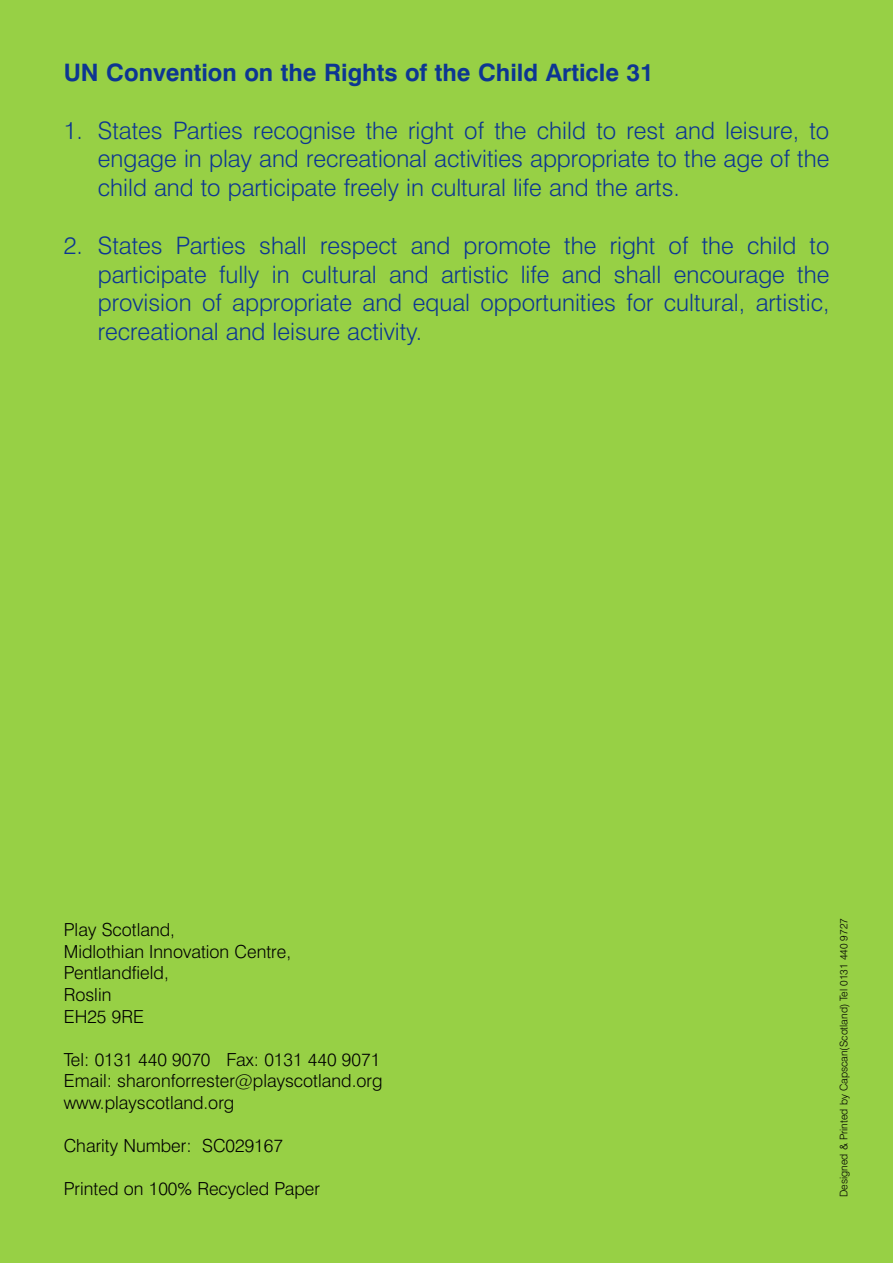
<style>
.page{position:relative;width:893px;height:1263px;background:#97d045}
.page>*{position:absolute;margin:0;border:0;box-sizing:border-box;transform-origin:0 0}
.t1{font:300 24px/28.8px "Swiss 721 BT";color:#0d3692;text-align:justify}
.t2{font:700 24px "Swiss 721 BT";color:#0d3692}
.t3{font:300 18px/21.6px "Swiss 721 BT";color:#000}
.t4{font:300 10.5px "Swiss 721 BT";color:#000}
</style>
<div class="page">
<p class="t2" style="left:64px;top:64px;width:592px">UN Convention on the Rights of the Child Article 31</p>
<p class="t1" style="left:98px;top:118px;width:733px;text-indent:-34px">1. States Parties recognise the right of the child to rest and leisure, to engage in play and recreational activities appropriate to the age of the child and to participate freely in cultural life and the arts.</p>
<p class="t1" style="left:98px;top:233px;width:733px;text-indent:-34px">2. States Parties shall respect and promote the right of the child to participate fully in cultural and artistic life and shall encourage the provision of appropriate and equal opportunities for cultural, artistic, recreational and leisure activity.</p>
<p class="t3" style="left:64px;top:921px;width:229px">Play Scotland,<br>Midlothian Innovation Centre,<br>Pentlandfield,<br>Roslin<br>EH25 9RE</p>
<p class="t3" style="left:64px;top:1050px;width:320px">Tel: 0131 440 9070 Fax: 0131 440 9071<br>Email: sharonforrester@playscotland.org www.playscotland.org</p>
<p class="t3" style="left:64px;top:1137px;width:221px">Charity Number: SC029167</p>
<p class="t3" style="left:64px;top:1180px;width:258px">Printed on 100% Recycled Paper</p>
<p class="t4" style="left:840px;top:1197px;width:280px;rotate:-90deg">Designed &amp; Printed by Capscan(Scotland) Tel 0131 440 9727</p>
</div>
